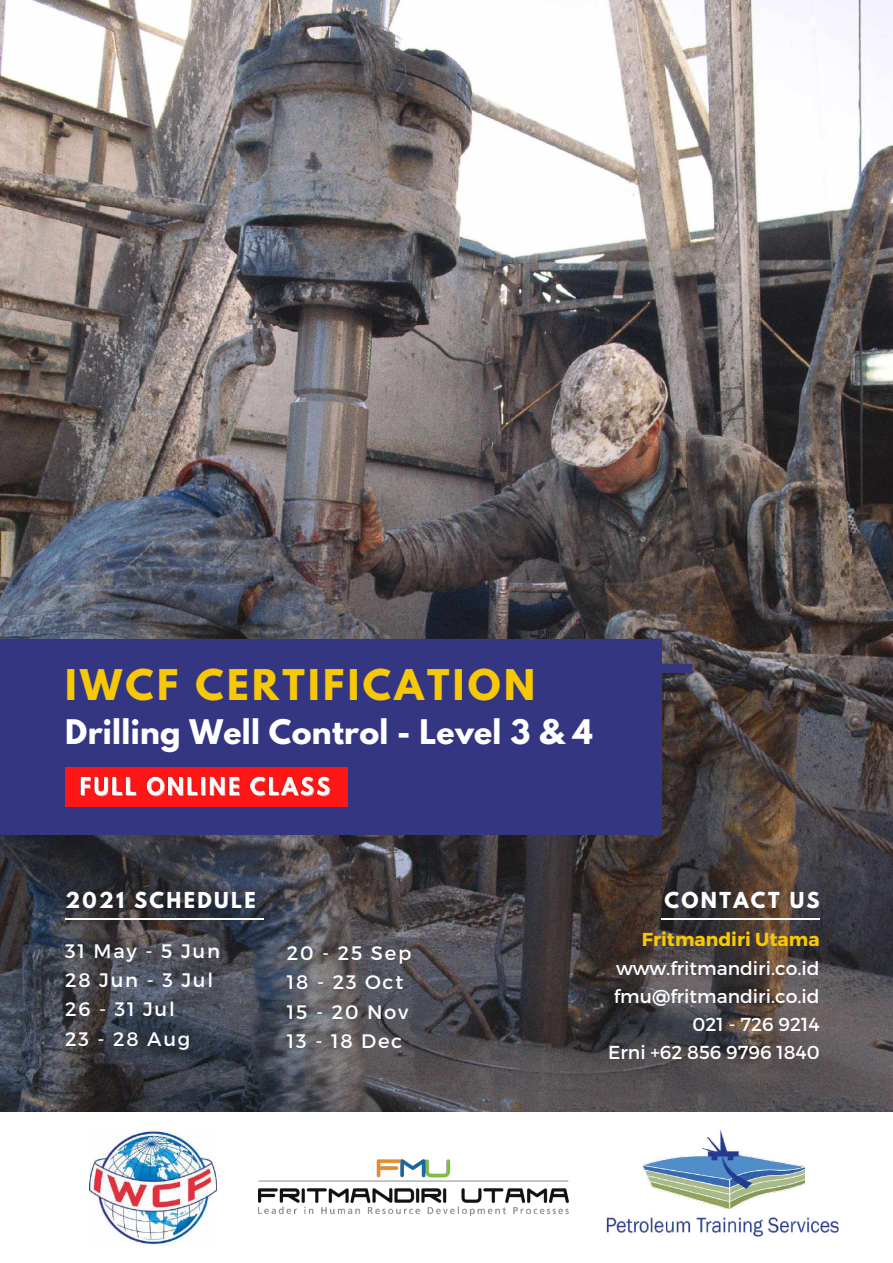
<style>
.page{position:relative;width:893px;height:1263px;background:#fff}
.page>*{position:absolute;margin:0;border:0;box-sizing:border-box;transform-origin:0 0}
.t1{font:700 37.5px "League Spartan";letter-spacing:.09em;color:#f6c805}
.t2{font:700 30px "League Spartan";letter-spacing:.01em;color:#fff}
.t3{font:19.5px/29.2px "Montserrat";letter-spacing:.09em;color:#fff}
.t4{font:700 19.5px "League Spartan";letter-spacing:.12em;color:#fff}
.t5{font:18.75px/28.1px "Montserrat";color:#fff;text-align:right}
.t6{font:700 18.75px "Montserrat";color:#f6c805}
</style>
<div class="page">
<img style="left:0;top:0;width:893px;height:1112px">
<div style="left:0;top:639px;width:661px;height:196px;background:#353682"></div>
<img style="left:89px;top:1130px;width:128px;height:115px">
<img style="left:258px;top:1159px;width:310px;height:57px">
<img style="left:642px;top:1130px;width:162px;height:79px">
<img style="left:606px;top:1217px;width:233px;height:20px">
<hr style="left:661px;top:918px;width:158px;height:2px;background:#fff">
<hr style="left:65px;top:918px;width:198px;height:2px;background:#fff">
<div style="left:65px;top:767px;width:282px;height:39px;background:#ff1616"></div>
<svg style="left:661px;top:664px;width:31px;height:9px"></svg>
<img style="left:80px;top:775px;width:251px;height:22px">
<h1 class="t1" style="left:65px;top:666px;width:471px">IWCF CERTIFICATION</h1>
<h2 class="t2" style="left:65px;top:717px;width:529px">Drilling Well Control - Level 3 &amp; 4</h2>
<p class="t4" style="left:65px;top:890px;width:192px">2021 SCHEDULE</p>
<p class="t3" style="left:65px;top:935px;width:156px">31 May - 5 Jun<br>28 Jun - 3 Jul<br>26 - 31 Jul<br>23 - 28 Aug</p>
<p class="t3" style="left:287px;top:937px;width:126px">20 - 25 Sep<br>18 - 23 Oct<br>15 - 20 Nov<br>13 - 18 Dec</p>
<p class="t4" style="left:664px;top:890px;width:157px">CONTACT US</p>
<p class="t6" style="left:641px;top:927px;width:179px">Fritmandiri Utama</p>
<p class="t5" style="left:608px;top:953px;width:213px">www.fritmandiri.co.id fmu@fritmandiri.co.id<br>021 - 726 9214<br>Erni +62 856 9796 1840</p>
</div>
